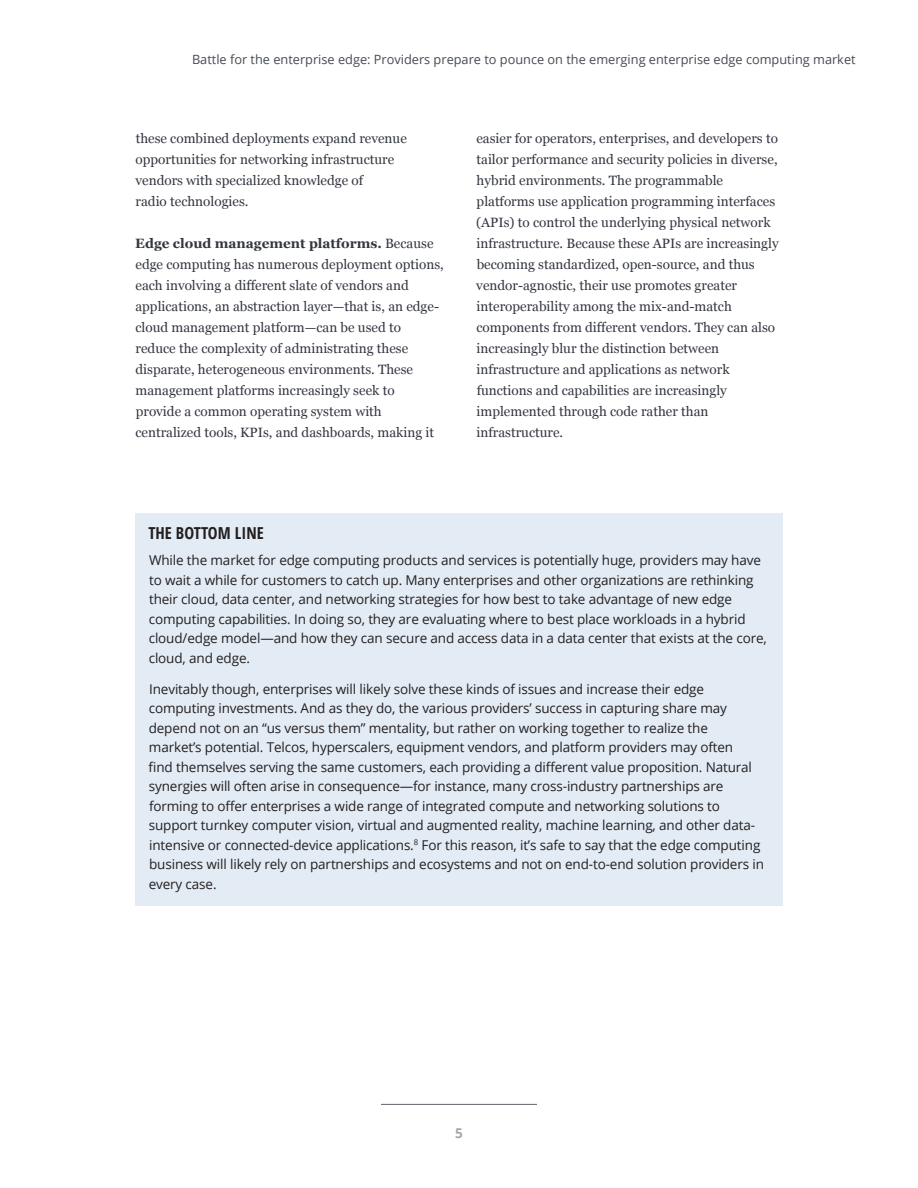
<style>
.page{position:relative;width:918px;height:1188px;background:#fff}
.page>*{position:absolute;margin:0;border:0;box-sizing:border-box;transform-origin:0 0}
.t1{font:700 16.5px "Open Sans Condensed";color:#231f20}
.t2{font:13.5px/19.5px "Open Sans";letter-spacing:-.01em;color:#231f20}
.t3{font:13.5px/21px "Georgia";color:#323640}
.t4{font:700 13.5px "Open Sans";color:#a3a7a9}
.t5{font:12.75px "Open Sans";color:#464b54}
.s1{font-weight:700}
</style>
<div class="page">
<hr style="left:381px;top:1104px;width:156px;height:1px;background:#5f6369">
<div style="left:135px;top:513px;width:648px;height:393px;background:#e3ecf5"></div>
<p class="t5" style="left:192px;top:50px;width:665px">Battle for the enterprise edge: Providers prepare to pounce on the emerging enterprise edge computing market</p>
<p class="t3" style="left:135px;top:127px;width:273px">these combined deployments expand revenue opportunities for networking infrastructure vendors with specialized knowledge of<br>radio technologies.</p>
<p class="t3" style="left:135px;top:232px;width:310px"><span class="s1">Edge cloud management platforms.</span> Because edge computing has numerous deployment options, each involving a different slate of vendors and applications, an abstraction layer—that is, an edge&shy;cloud management platform—can be used to reduce the complexity of administrating these disparate, heterogeneous environments. These management platforms increasingly seek to<br>provide a common operating system with centralized tools, KPIs, and dashboards, making it</p>
<p class="t3" style="left:476px;top:127px;width:304px">easier for operators, enterprises, and developers to tailor performance and security policies in diverse, hybrid environments. The programmable platforms use application programming interfaces (APIs) to control the underlying physical network infrastructure. Because these APIs are increasingly becoming standardized, open-source, and thus vendor-agnostic, their use promotes greater interoperability among the mix-and-match components from different vendors. They can also increasingly blur the distinction between infrastructure and applications as network functions and capabilities are increasingly implemented through code rather than infrastructure.</p>
<p class="t1" style="left:148px;top:522px;width:117px">THE BOTTOM LINE</p>
<p class="t2" style="left:149px;top:550px;width:620px">While the market for edge computing products and services is potentially huge, providers may have to wait a while for customers to catch up. Many enterprises and other organizations are rethinking their cloud, data center, and networking strategies for how best to take advantage of new edge computing capabilities. In doing so, they are evaluating where to best place workloads in a hybrid cloud/edge model—and how they can secure and access data in a data center that exists at the core, cloud, and edge.</p>
<p class="t2" style="left:149px;top:679px;width:617px">Inevitably though, enterprises will likely solve these kinds of issues and increase their edge computing investments. And as they do, the various providers’ success in capturing share may depend not on an “us versus them” mentality, but rather on working together to realize the market’s potential. Telcos, hyperscalers, equipment vendors, and platform providers may often<br>find themselves serving the same customers, each providing a different value proposition. Natural synergies will often arise in consequence—for instance, many cross-industry partnerships are forming to offer enterprises a wide range of integrated compute and networking solutions to support turnkey computer vision, virtual and augmented reality, machine learning, and other data&shy;intensive or connected-device applications.<sup>8</sup> For this reason, it’s safe to say that the edge computing business will likely rely on partnerships and ecosystems and not on end-to-end solution providers in every case.</p>
<p class="t4" style="left:455px;top:1123px;width:9px">5</p>
</div>
